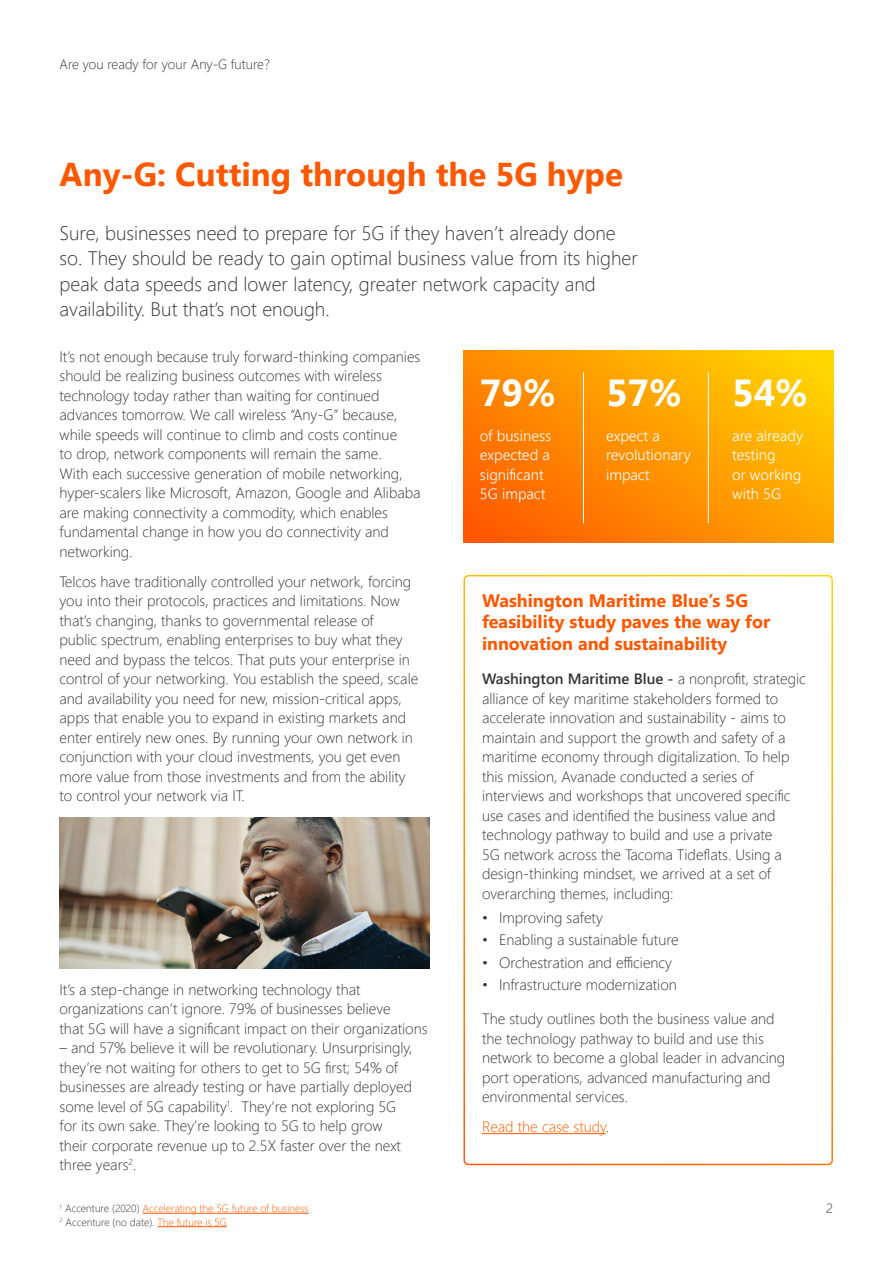
<style>
.page{position:relative;width:893px;height:1263px;background:#fff}
.page>*{position:absolute;margin:0;border:0;box-sizing:border-box;transform-origin:0 0}
.t1{font:700 37.5px "Segoe UI";color:#fff}
.t2{font:700 33px "Segoe UI";color:#ff5800}
.t3{font:300 19.5px/25.5px "Segoe UI";color:#333}
.t4{font:700 18px/21.6px "Segoe UI";color:#ff5800}
.t5{font:300 15px/19.5px "Segoe UI";color:#333}
.t6{font:300 15px/19.5px "Segoe UI";color:#fff}
.t7{font:300 15px "Segoe UI";color:#ff5800}
.t8{font:300 13.5px "Segoe UI";color:#333}
.t9{font:300 10.5px/13.5px "Segoe UI";color:#ff5800}
.s1{color:#333}
.s2{font-weight:600}
</style>
<div class="page">
<svg style="left:463px;top:351px;width:370px;height:192px;background:#ff9600"></svg>
<hr style="left:482px;top:1133px;width:124px;height:1px;background:#ff5800">
<div style="left:463px;top:575px;width:370px;height:590px;border:2px solid #fff;border-radius:4px"></div>
<hr style="left:708px;top:372px;width:1px;height:151px;background:#fff">
<hr style="left:583px;top:372px;width:1px;height:151px;background:#fff">
<hr style="left:143px;top:1213px;width:166px;height:1px;background:#ff5800">
<hr style="left:158px;top:1226px;width:69px;height:1px;background:#ff5800">
<img style="left:60px;top:818px;width:369px;height:151px">
<p class="t8" style="left:60px;top:54px;width:212px">Are you ready for your Any-G future?</p>
<h2 class="t2" style="left:60px;top:150px;width:565px">Any-G: Cutting through the 5G hype</h2>
<p class="t3" style="left:60px;top:219px;width:580px">Sure, businesses need to prepare for 5G if they haven’t already done so. They should be ready to gain optimal business value from its higher peak data speeds and lower latency, greater network capacity and availability. But that’s not enough.</p>
<p class="t5" style="left:60px;top:346px;width:363px">It’s not enough because truly forward-thinking companies should be realizing business outcomes with wireless technology today rather than waiting for continued advances tomorrow. We call wireless “Any-G” because, while speeds will continue to climb and costs continue<br>to drop, network components will remain the same.<br>With each successive generation of mobile networking, hyper-scalers like Microsoft, Amazon, Google and Alibaba are making connectivity a commodity, which enables fundamental change in how you do connectivity and networking.</p>
<p class="t5" style="left:60px;top:571px;width:360px">Telcos have traditionally controlled your network, forcing you into their protocols, practices and limitations. Now that’s changing, thanks to governmental release of<br>public spectrum, enabling enterprises to buy what they need and bypass the telcos. That puts your enterprise in control of your networking. You establish the speed, scale and availability you need for new, mission-critical apps, apps that enable you to expand in existing markets and enter entirely new ones. By running your own network in conjunction with your cloud investments, you get even more value from those investments and from the ability to control your network via IT.</p>
<p class="t5" style="left:60px;top:979px;width:370px">It’s a step-change in networking technology that organizations can’t ignore. 79% of businesses believe<br>that 5G will have a significant impact on their organizations</p>
<p class="t5" style="left:60px;top:1037px;width:355px">– and 57% believe it will be revolutionary. Unsurprisingly, they’re not waiting for others to get to 5G first; 54% of businesses are already testing or have partially deployed some level of 5G capability<sup>1</sup>. They’re not exploring 5G for its own sake. They’re looking to 5G to help grow their corporate revenue up to 2.5X faster over the next three years<sup>2</sup>.</p>
<p class="t9" style="left:60px;top:1201px;width:251px"><sup>1</sup> <span class="s1">Accenture (2020)</span> Accelerating the 5G future of business<br><sup>2</sup> <span class="s1">Accenture (no date).</span> The future is 5G</p>
<h1 class="t1" style="left:480px;top:366px;width:77px">79%</h1>
<h1 class="t1" style="left:606px;top:366px;width:77px">57%</h1>
<h1 class="t1" style="left:732px;top:366px;width:77px">54%</h1>
<p class="t6" style="left:480px;top:425px;width:73px">of business expected a significant<br>5G impact</p>
<p class="t6" style="left:606px;top:425px;width:86px">expect a revolutionary impact</p>
<p class="t6" style="left:732px;top:425px;width:72px">are already testing<br>or working with 5G</p>
<p class="t4" style="left:482px;top:588px;width:290px">Washington Maritime Blue’s 5G feasibility study paves the way for innovation and sustainability</p>
<p class="t5" style="left:482px;top:668px;width:325px"><span class="s2">Washington Maritime Blue -</span> a nonprofit, strategic alliance of key maritime stakeholders formed to accelerate innovation and sustainability - aims to maintain and support the growth and safety of a maritime economy through digitalization. To help this mission, Avanade conducted a series of interviews and workshops that uncovered specific use cases and identified the business value and technology pathway to build and use a private<br>5G network across the Tacoma Tideflats. Using a design-thinking mindset, we arrived at a set of overarching themes, including:</p>
<p class="t5" style="left:482px;top:907px;width:122px">• Improving safety</p>
<p class="t5" style="left:482px;top:929px;width:198px">• Enabling a sustainable future</p>
<p class="t5" style="left:482px;top:952px;width:192px">• Orchestration and efficiency</p>
<p class="t5" style="left:482px;top:974px;width:196px">• Infrastructure modernization</p>
<p class="t5" style="left:482px;top:1008px;width:305px">The study outlines both the business value and the technology pathway to build and use this network to become a global leader in advancing port operations, advanced manufacturing and environmental services.</p>
<p class="t7" style="left:482px;top:1115px;width:128px">Read the case study<span class="s1">.</span></p>
<p class="t8" style="left:826px;top:1197px;width:8px">2</p>
</div>
